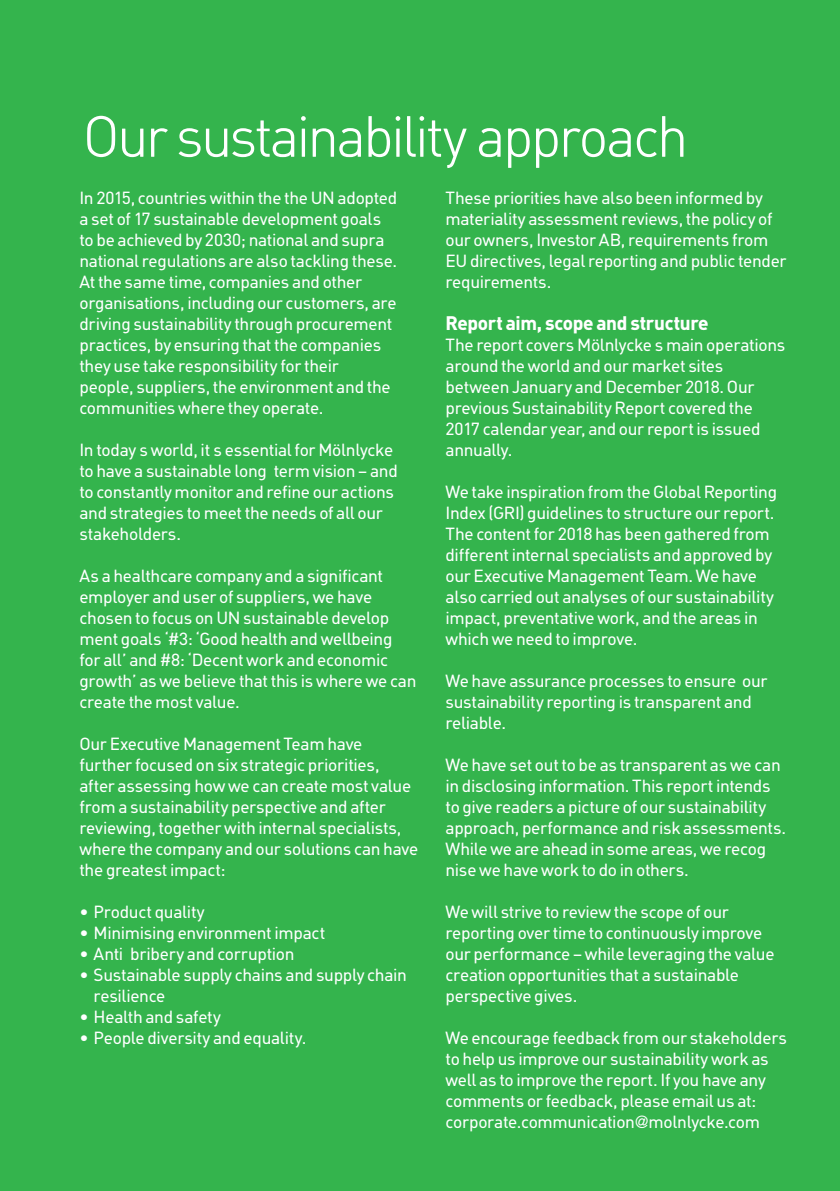
<style>
.page{position:relative;width:840px;height:1191px;background:#fff}
.page>*{position:absolute;margin:0;border:0;box-sizing:border-box;transform-origin:0 0}
.t1{font:300 56px "MHC Din";letter-spacing:-.035em;color:#fff}
.t2{font:700 19px "MHC Din";letter-spacing:-.015em;color:#fff}
.t3{font:17px/21px "MHC Din";letter-spacing:-.02em;color:#fff}
</style>
<div class="page">
<div style="left:0;top:0;width:839px;height:1191px;background:#34b44d"></div>
<h1 class="t1" style="left:83px;top:105px;width:606px">Our sustainability approach</h1>
<p class="t3" style="left:79px;top:187px;width:319px">In 2015, countries within the the UN adopted a set of 17 sustainable development goals to be achieved by 2030; national and supra national regulations are also tackling these.<br>At the same time, companies and other organisations, including our customers, are driving sustainability through procurement practices, by ensuring that the companies they use take responsibility for their people, suppliers, the environment and the communities where they operate.</p>
<p class="t3" style="left:79px;top:439px;width:320px">In today s world, it s essential for Mölnlycke to have a sustainable long term vision – and to constantly monitor and refine our actions and strategies to meet the needs of all our stakeholders.</p>
<p class="t3" style="left:79px;top:565px;width:338px">As a healthcare company and a significant employer and user of suppliers, we have chosen to focus on UN sustainable develop ment goals ‘#3: ‘Good health and wellbeing for all’ and #8: ‘Decent work and economic growth’ as we believe that this is where we can create the most value.</p>
<p class="t3" style="left:79px;top:733px;width:340px">Our Executive Management Team have further focused on six strategic priorities, after assessing how we can create most value from a sustainability perspective and after reviewing, together with internal specialists, where the company and our solutions can have the greatest impact:</p>
<p class="t3" style="left:79px;top:901px;width:127px">• Product quality</p>
<p class="t3" style="left:79px;top:922px;width:247px">• Minimising environment impact</p>
<p class="t3" style="left:79px;top:943px;width:216px">• Anti bribery and corruption</p>
<p class="t3" style="left:94px;top:964px;width:315px;text-indent:-14px">• Sustainable supply chains and supply chain resilience</p>
<p class="t3" style="left:79px;top:1006px;width:143px">• Health and safety</p>
<p class="t3" style="left:79px;top:1027px;width:228px">• People diversity and equality.</p>
<p class="t3" style="left:445px;top:187px;width:342px">These priorities have also been informed by materiality assessment reviews, the policy of our owners, Investor AB, requirements from EU directives, legal reporting and public tender requirements.</p>
<h5 class="t2" style="left:445px;top:312px;width:264px">Report aim, scope and structure</h5>
<p class="t3" style="left:445px;top:334px;width:341px">The report covers Mölnlycke s main operations around the world and our market sites between January and December 2018. Our previous Sustainability Report covered the 2017 calendar year, and our report is issued annually.</p>
<p class="t3" style="left:445px;top:481px;width:333px">We take inspiration from the Global Reporting Index (GRI) guidelines to structure our report.<br>The content for 2018 has been gathered from different internal specialists and approved by our Executive Management Team. We have also carried out analyses of our sustainability impact, preventative work, and the areas in which we need to improve.</p>
<p class="t3" style="left:445px;top:670px;width:323px">We have assurance processes to ensure our sustainability reporting is transparent and reliable.</p>
<p class="t3" style="left:445px;top:754px;width:342px">We have set out to be as transparent as we can in disclosing information. This report intends to give readers a picture of our sustainability approach, performance and risk assessments.<br>While we are ahead in some areas, we recog nise we have work to do in others.</p>
<p class="t3" style="left:445px;top:901px;width:330px">We will strive to review the scope of our reporting over time to continuously improve our performance – while leveraging the value creation opportunities that a sustainable perspective gives.</p>
<p class="t3" style="left:445px;top:1027px;width:343px">We encourage feedback from our stakeholders to help us improve our sustainability work as well as to improve the report. If you have any comments or feedback, please email us at: corporate.communication@molnlycke.com</p>
</div>
